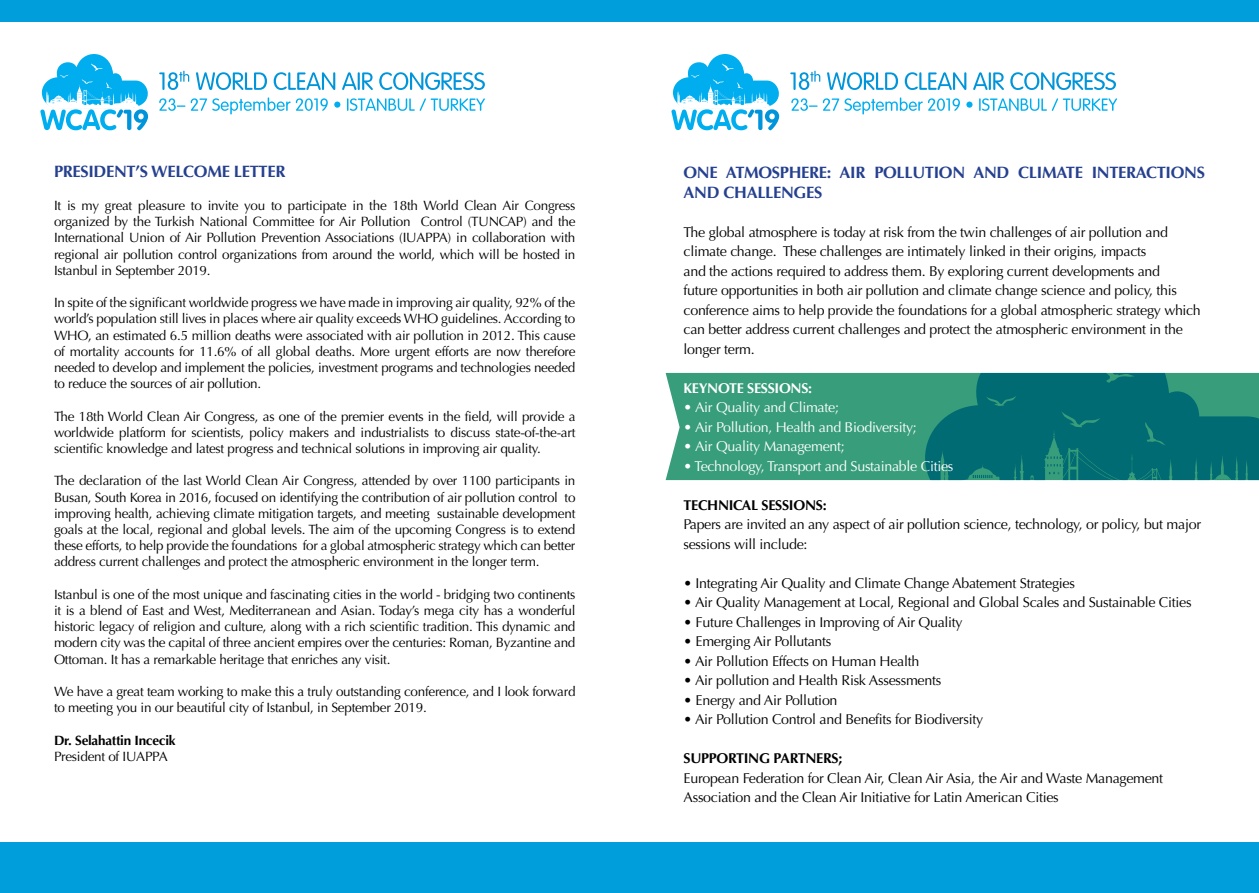
<style>
.page{position:relative;width:1259px;height:893px;background:#fff}
.page>*{position:absolute;margin:0;border:0;box-sizing:border-box;transform-origin:0 0}
.t1{font:700 16.5px/19.5px "Optima";letter-spacing:-.02em;color:#25408f}
.t2{font:14.25px/19.5px "Optima";letter-spacing:-.02em;color:#000}
.t3{font:14.25px "Optima";letter-spacing:-.02em;color:#fff}
.t4{font:700 14.25px "Optima";letter-spacing:-.02em;color:#000}
.t5{font:700 14.25px "Optima";letter-spacing:-.02em;color:#fff}
.t6{font:13.5px/16.2px "Optima";letter-spacing:-.02em;color:#000;text-align:justify}
.t7{font:700 13.5px "Optima";letter-spacing:-.02em;color:#000}
</style>
<div class="page">
<div style="left:0;top:843px;width:1259px;height:50px;background:#009fdb"></div>
<div style="left:665px;top:373px;width:260px;height:107px;background:#379d7b"></div>
<svg style="left:925px;top:373px;width:334px;height:107px"></svg>
<div style="left:0;top:0;width:1259px;height:21px;background:#009fdb"></div>
<svg style="left:159px;top:71px;width:30px;height:19px"></svg>
<svg style="left:196px;top:72px;width:71px;height:18px"></svg>
<svg style="left:274px;top:72px;width:61px;height:18px"></svg>
<svg style="left:342px;top:72px;width:31px;height:18px"></svg>
<svg style="left:379px;top:72px;width:106px;height:18px"></svg>
<svg style="left:40px;top:54px;width:108px;height:76px"></svg>
<svg style="left:790px;top:71px;width:30px;height:19px"></svg>
<svg style="left:827px;top:72px;width:71px;height:18px"></svg>
<svg style="left:904px;top:72px;width:62px;height:18px"></svg>
<svg style="left:973px;top:72px;width:14px;height:18px"></svg>
<hr style="left:988px;top:72px;width:3px;height:18px;background:#0095da">
<svg style="left:993px;top:72px;width:11px;height:18px"></svg>
<svg style="left:1010px;top:72px;width:106px;height:18px"></svg>
<svg style="left:671px;top:54px;width:108px;height:76px"></svg>
<svg style="left:159px;top:98px;width:26px;height:13px"></svg>
<svg style="left:191px;top:97px;width:137px;height:17px"></svg>
<svg style="left:334px;top:102px;width:6px;height:6px"></svg>
<svg style="left:347px;top:98px;width:138px;height:13px"></svg>
<svg style="left:791px;top:98px;width:26px;height:13px"></svg>
<svg style="left:823px;top:97px;width:99px;height:17px"></svg>
<svg style="left:928px;top:98px;width:32px;height:13px"></svg>
<svg style="left:966px;top:102px;width:6px;height:6px"></svg>
<svg style="left:979px;top:98px;width:138px;height:13px"></svg>
<p class="t1" style="left:54px;top:162px;width:233px">PRESIDENT’S WELCOME LETTER</p>
<p class="t1" style="left:683px;top:163px;width:523px">ONE ATMOSPHERE: AIR POLLUTION AND CLIMATE INTERACTIONS<br>AND CHALLENGES</p>
<p class="t2" style="left:683px;top:222px;width:519px">The global atmosphere is today at risk from the twin challenges of air pollution and climate change. These challenges are intimately linked in their origins, impacts<br>and the actions required to address them. By exploring current developments and<br>future opportunities in both air pollution and climate change science and policy, this conference aims to help provide the foundations for a global atmospheric strategy which can better address current challenges and protect the atmospheric environment in the longer term.</p>
<p class="t5" style="left:683px;top:380px;width:130px">KEYNOTE SESSIONS:</p>
<p class="t3" style="left:683px;top:399px;width:157px">• Air Quality and Climate;</p>
<p class="t3" style="left:683px;top:419px;width:235px">• Air Pollution, Health and Biodiversity;</p>
<p class="t3" style="left:683px;top:438px;width:163px">• Air Quality Management;</p>
<p class="t3" style="left:683px;top:458px;width:271px">• Technology, Transport and Sustainable Cities</p>
<p class="t4" style="left:683px;top:497px;width:145px">TECHNICAL SESSIONS:</p>
<p class="t2" style="left:683px;top:515px;width:519px">Papers are invited an any aspect of air pollution science, technology, or policy, but major sessions will include:</p>
<p class="t2" style="left:683px;top:573px;width:393px">• Integrating Air Quality and Climate Change Abatement Strategies</p>
<p class="t2" style="left:683px;top:593px;width:509px">• Air Quality Management at Local, Regional and Global Scales and Sustainable Cities</p>
<p class="t2" style="left:683px;top:612px;width:281px">• Future Challenges in Improving of Air Quality</p>
<p class="t2" style="left:683px;top:632px;width:149px">• Emerging Air Pollutants</p>
<p class="t2" style="left:683px;top:651px;width:237px">• Air Pollution Effects on Human Health</p>
<p class="t2" style="left:683px;top:671px;width:259px">• Air pollution and Health Risk Assessments</p>
<p class="t2" style="left:683px;top:690px;width:155px">• Energy and Air Pollution</p>
<p class="t2" style="left:683px;top:710px;width:301px">• Air Pollution Control and Benefits for Biodiversity</p>
<p class="t4" style="left:683px;top:750px;width:160px">SUPPORTING PARTNERS;</p>
<p class="t2" style="left:683px;top:768px;width:481px">European Federation for Clean Air, Clean Air Asia, the Air and Waste Management<br>Association and the Clean Air Initiative for Latin American Cities</p>
<p class="t6" style="left:54px;top:197px;width:523px">It is my great pleasure to invite you to participate in the 18th World Clean Air Congress organized by the Turkish National Committee for Air Pollution Control (TUNCAP) and the International Union of Air Pollution Prevention Associations (IUAPPA) in collaboration with regional air pollution control organizations from around the world, which will be hosted in Istanbul in September 2019.</p>
<p class="t6" style="left:54px;top:295px;width:523px">In spite of the significant worldwide progress we have made in improving air quality, 92% of the world’s population still lives in places where air quality exceeds WHO guidelines. According to WHO, an estimated 6.5 million deaths were associated with air pollution in 2012. This cause of mortality accounts for 11.6% of all global deaths. More urgent efforts are now therefore needed to develop and implement the policies, investment programs and technologies needed to reduce the sources of air pollution.</p>
<p class="t6" style="left:54px;top:408px;width:523px">The 18th World Clean Air Congress, as one of the premier events in the field, will provide a worldwide platform for scientists, policy makers and industrialists to discuss state-of-the-art scientific knowledge and latest progress and technical solutions in improving air quality.</p>
<p class="t6" style="left:54px;top:473px;width:523px">The declaration of the last World Clean Air Congress, attended by over 1100 participants in Busan, South Korea in 2016, focused on identifying the contribution of air pollution control to improving health, achieving climate mitigation targets, and meeting sustainable development goals at the local, regional and global levels. The aim of the upcoming Congress is to extend these efforts, to help provide the foundations for a global atmospheric strategy which can better address current challenges and protect the atmospheric environment in the longer term.</p>
<p class="t6" style="left:54px;top:586px;width:523px">Istanbul is one of the most unique and fascinating cities in the world - bridging two continents it is a blend of East and West, Mediterranean and Asian. Today’s mega city has a wonderful historic legacy of religion and culture, along with a rich scientific tradition. This dynamic and modern city was the capital of three ancient empires over the centuries: Roman, Byzantine and Ottoman. It has a remarkable heritage that enriches any visit.</p>
<p class="t6" style="left:54px;top:683px;width:523px">We have a great team working to make this a truly outstanding conference, and I look forward to meeting you in our beautiful city of Istanbul, in September 2019.</p>
<p class="t7" style="left:54px;top:732px;width:123px">Dr. Selahattin Incecik</p>
<p class="t6" style="left:54px;top:748px;width:115px">President of IUAPPA</p>
</div>
